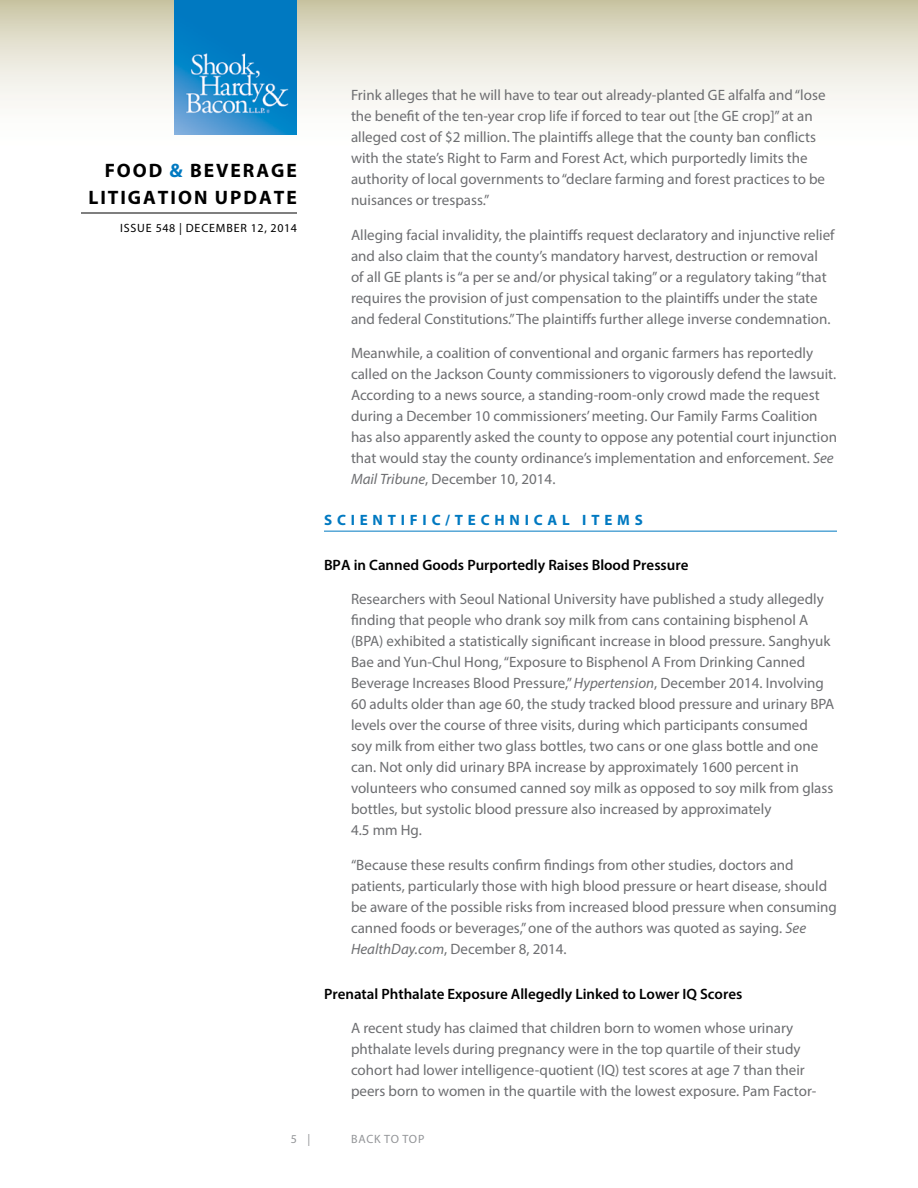
<style>
.page{position:relative;width:918px;height:1188px;background:#fff}
.page>*{position:absolute;margin:0;border:0;box-sizing:border-box;transform-origin:0 0}
.t1{font:700 19.5px/27px "Myriad Pro";letter-spacing:.1em;color:#000}
.t2{font:15px/21px "Myriad Pro";color:#6d6e71}
.t3{font:600 15px "Myriad Pro";color:#000}
.t4{font:700 15px "Myriad Pro";letter-spacing:.32em;color:#0079c1}
.t5{font:12px "Myriad Pro";letter-spacing:.07em;color:#000}
.t6{font:12px "Myriad Pro";color:#939598}
.s1{color:#0079c1}
.s2{font-style:italic}
</style>
<div class="page">
<svg style="left:0;top:0;width:918px;height:135px"></svg>
<hr style="left:81px;top:213px;width:216px;height:1px;background:#000">
<img style="left:175px;top:0;width:122px;height:135px">
<hr style="left:324px;top:531px;width:513px;height:1px;background:#0079c1">
<h1 class="t1" style="left:88px;top:156px;width:210px;text-indent:16px">FOOD <span class="s1">&amp;</span> BEVERAGE<br>LITIGATION UPDATE</h1>
<p class="t5" style="left:120px;top:221px;width:178px">Issue 548 | DECEMBER 12, 2014</p>
<p class="t2" style="left:351px;top:84px;width:476px">Frink alleges that he will have to tear out already-planted GE alfalfa and “lose the benefit of the ten-year crop life if forced to tear out [the GE crop]” at an alleged cost of $2 million. The plaintiffs allege that the county ban conflicts with the state’s Right to Farm and Forest Act, which purportedly limits the authority of local governments to “declare farming and forest practices to be nuisances or trespass.”</p>
<p class="t2" style="left:351px;top:224px;width:485px">Alleging facial invalidity, the plaintiffs request declaratory and injunctive relief and also claim that the county’s mandatory harvest, destruction or removal<br>of all GE plants is “a per se and/or physical taking” or a regulatory taking “that requires the provision of just compensation to the plaintiffs under the state and federal Constitutions.” The plaintiffs further allege inverse condemnation.</p>
<p class="t2" style="left:351px;top:342px;width:488px">Meanwhile, a coalition of conventional and organic farmers has reportedly called on the Jackson County commissioners to vigorously defend the lawsuit.<br>According to a news source, a standing-room-only crowd made the request during a December 10 commissioners’ meeting. Our Family Farms Coalition has also apparently asked the county to oppose any potential court injunction that would stay the county ordinance’s implementation and enforcement. <span class="s2">See Mail Tribune</span>, December 10, 2014.</p>
<p class="t4" style="left:324px;top:510px;width:320px">SC IENTIF IC /TEC HNIC AL I TEMS</p>
<p class="t3" style="left:324px;top:555px;width:366px">BPA in Canned Goods Purportedly Raises Blood Pressure</p>
<p class="t2" style="left:351px;top:588px;width:485px">Researchers with Seoul National University have published a study allegedly finding that people who drank soy milk from cans containing bisphenol A (BPA) exhibited a statistically significant increase in blood pressure. Sanghyuk Bae and Yun-Chul Hong, “Exposure to Bisphenol A From Drinking Canned Beverage Increases Blood Pressure,” <span class="s2">Hypertension</span>, December 2014. Involving 60 adults older than age 60, the study tracked blood pressure and urinary BPA levels over the course of three visits, during which participants consumed<br>soy milk from either two glass bottles, two cans or one glass bottle and one can. Not only did urinary BPA increase by approximately 1600 percent in volunteers who consumed canned soy milk as opposed to soy milk from glass bottles, but systolic blood pressure also increased by approximately<br>4.5 mm Hg.</p>
<p class="t2" style="left:351px;top:854px;width:488px">“Because these results confirm findings from other studies, doctors and patients, particularly those with high blood pressure or heart disease, should be aware of the possible risks from increased blood pressure when consuming canned foods or beverages,” one of the authors was quoted as saying. <span class="s2">See HealthDay.com</span>, December 8, 2014.</p>
<p class="t3" style="left:324px;top:984px;width:420px">Prenatal Phthalate Exposure Allegedly Linked to Lower IQ Scores</p>
<p class="t2" style="left:351px;top:1017px;width:467px">A recent study has claimed that children born to women whose urinary phthalate levels during pregnancy were in the top quartile of their study cohort had lower intelligence-quotient (IQ) test scores at age 7 than their peers born to women in the quartile with the lowest exposure. Pam Factor-</p>
<p class="t6" style="left:291px;top:1132px;width:21px">5 |</p>
<p class="t6" style="left:351px;top:1132px;width:9px">bac</p>
<p class="t6" style="left:374px;top:1132px;width:37px">k to top</p>
</div>
